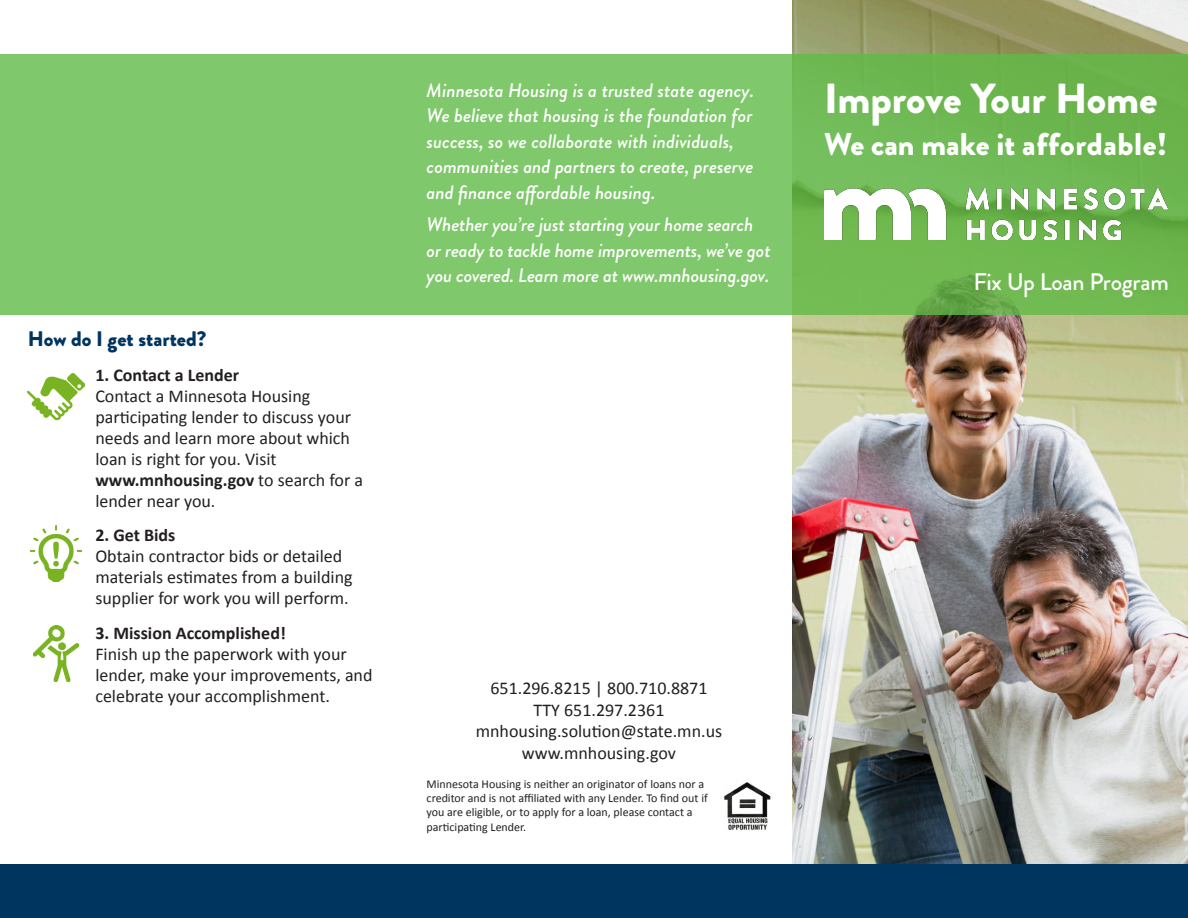
<style>
.page{position:relative;width:1188px;height:918px;background:#fff}
.page>*{position:absolute;margin:0;border:0;box-sizing:border-box;transform-origin:0 0}
.t1{font:900 42px "Brandon Grotesque";color:#fff}
.t2{font:900 31.5px "Brandon Grotesque";letter-spacing:.02em;color:#fff}
.t3{font:500 24px "Brandon Grotesque";letter-spacing:-.01em;color:#fff}
.t4{font:900 21px "Brandon Grotesque";color:#003560}
.t5{font:italic 500 19.5px/25.5px "Brandon Grotesque";color:#fff}
.t6{font:18px/21px "Calibri";color:#231f20}
.t7{font:700 18px "Calibri";color:#231f20}
.t8{font:12px/14.4px "Calibri";color:#231f20}
.s1{font-weight:700}
</style>
<div class="page">
<img style="left:792px;top:0;width:396px;height:864px">
<svg style="left:0;top:54px;width:1188px;height:260px;background:#7ac363"></svg>
<img style="left:824px;top:188px;width:345px;height:51px">
<img style="left:724px;top:782px;width:47px;height:48px">
<div style="left:0;top:864px;width:1188px;height:54px;background:#003560"></div>
<img style="left:30px;top:525px;width:53px;height:57px">
<img style="left:28px;top:373px;width:56px;height:48px">
<img style="left:32px;top:625px;width:48px;height:57px">
<p class="t4" style="left:28px;top:324px;width:180px">How do I get started?</p>
<p class="t7" style="left:95px;top:363px;width:145px">1. Contact a Lender</p>
<p class="t6" style="left:95px;top:385px;width:269px">Contact a Minnesota Housing participating lender to discuss your needs and learn more about which loan is right for you. Visit <span class="s1">www.mnhousing.gov</span> to search for a lender near you.</p>
<p class="t7" style="left:95px;top:524px;width:82px">2. Get Bids</p>
<p class="t6" style="left:95px;top:546px;width:259px">Obtain contractor bids or detailed materials estimates from a building supplier for work you will perform.</p>
<p class="t7" style="left:95px;top:621px;width:192px">3. Mission Accomplished!</p>
<p class="t6" style="left:95px;top:643px;width:279px">Finish up the paperwork with your lender, make your improvements, and celebrate your accomplishment.</p>
<p class="t5" style="left:427px;top:78px;width:329px">Minnesota Housing is a trusted state agency.<br>We believe that housing is the foundation for success, so we collaborate with individuals, communities and partners to create, preserve and finance affordable housing.</p>
<p class="t5" style="left:427px;top:212px;width:346px">Whether you’re just starting your home search or ready to tackle home improvements, we’ve got you covered. Learn more at www.mnhousing.gov.</p>
<p class="t1" style="left:824px;top:68px;width:335px">Improve Your Home</p>
<p class="t2" style="left:824px;top:121px;width:344px">We can make it affordable!</p>
<p class="t3" style="left:973px;top:265px;width:197px">Fix Up Loan Program</p>
<p class="t6" style="left:490px;top:677px;width:219px">651.296.8215 | 800.710.8871</p>
<p class="t6" style="left:534px;top:699px;width:132px">TTY 651.297.2361</p>
<p class="t6" style="left:476px;top:721px;width:248px">mnhousing.solution@state.mn.us</p>
<p class="t6" style="left:522px;top:742px;width:156px">www.mnhousing.gov</p>
<p class="t8" style="left:427px;top:776px;width:283px">Minnesota Housing is neither an originator of loans nor a creditor and is not affiliated with any Lender. To find out if you are eligible, or to apply for a loan, please contact a participating Lender.</p>
</div>
